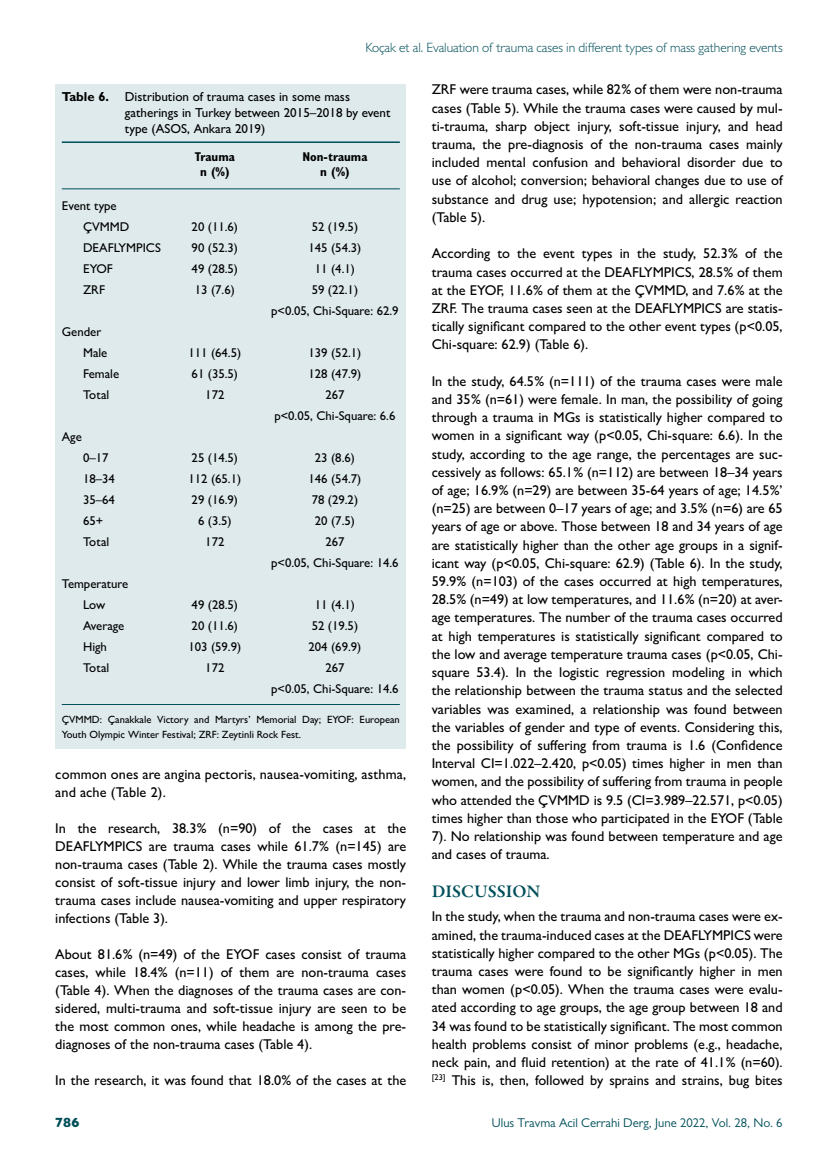
<style>
.page{position:relative;width:838px;height:1170px;background:#fff}
.page>*{position:absolute;margin:0;border:0;box-sizing:border-box;transform-origin:0 0}
.t1{font:600 18px "Garamond Premr Pro";color:#004f5a}
.t2{font:500 14.25px/18.1px "Gill Sans MT Pro";color:#000;text-align:justify}
.t3{font:300 13.5px "Gill Sans MT Pro";letter-spacing:-.005em;color:#004f5a}
.t4{font:800 13.5px "Gill Sans MT Pro";color:#004f5a}
.t5{font:500 13.05px/15.6px "Gill Sans MT Pro";color:#000}
.t6{font:500 12.75px/21px "Gill Sans MT Pro";color:#000;text-align:center}
.t7{font:12.75px "Gill Sans MT Pro";color:#004f5a}
.t8{font:700 condensed 12.75px "Gill Sans MT Pro";color:#000}
.t9{font:500 10.5px/15px "Gill Sans MT Pro";color:#000}
.s1{font-weight:700}
</style>
<div class="page">
<div style="left:55px;top:85px;width:351px;height:664px;background:#deeaec"></div>
<hr style="left:62px;top:141px;width:338px;height:2px;background:#004f5a">
<hr style="left:62px;top:188px;width:338px;height:1px;background:#004f5a">
<hr style="left:62px;top:704px;width:338px;height:1px;background:#004f5a">
<p class="t3" style="left:365px;top:39px;width:419px">Koçak et al. Evaluation of trauma cases in different types of mass gathering events</p>
<p class="t5" style="left:125px;top:89px;width:267px;text-indent:-63px"><span class="s1">Table 6.</span> Distribution of trauma cases in some mass gatherings in Turkey between 2015–2018 by event type (ASOS, Ankara 2019)</p>
<p class="t8" style="left:195px;top:149px;width:42px">Trauma</p>
<p class="t8" style="left:302px;top:149px;width:67px">Non-trauma</p>
<p class="t8" style="left:200px;top:164px;width:31px">n (%)</p>
<p class="t8" style="left:320px;top:164px;width:31px">n (%)</p>
<p class="t6" style="left:83px;top:195px;width:48px;text-align:left;text-indent:-21px">Event type<br>ÇVMMD</p>
<p class="t2" style="left:432px;top:80px;width:352px">ZRF were trauma cases, while 82% of them were non-trauma cases (Table 5). While the trauma cases were caused by mul&shy;ti-trauma, sharp object injury, soft-tissue injury, and head trauma, the pre-diagnosis of the non-trauma cases mainly included mental confusion and behavioral disorder due to use of alcohol; conversion; behavioral changes due to use of substance and drug use; hypotension; and allergic reaction (Table 5).</p>
<p class="t2" style="left:432px;top:244px;width:352px">According to the event types in the study, 52.3% of the trauma cases occurred at the DEAFLYMPICS, 28.5% of them at the EYOF, 11.6% of them at the ÇVMMD, and 7.6% at the ZRF. The trauma cases seen at the DEAFLYMPICS are statis&shy;tically significant compared to the other event types (p&lt;0.05, Chi-square: 62.9) (Table 6).</p>
<p class="t2" style="left:432px;top:372px;width:352px">In the study, 64.5% (n=111) of the trauma cases were male and 35% (n=61) were female. In man, the possibility of going through a trauma in MGs is statistically higher compared to women in a significant way (p&lt;0.05, Chi-square: 6.6). In the study, according to the age range, the percentages are suc&shy;cessively as follows: 65.1% (n=112) are between 18–34 years of age; 16.9% (n=29) are between 35-64 years of age; 14.5%’ (n=25) are between 0–17 years of age; and 3.5% (n=6) are 65 years of age or above. Those between 18 and 34 years of age are statistically higher than the other age groups in a signif&shy;icant way (p&lt;0.05, Chi-square: 62.9) (Table 6). In the study, 59.9% (n=103) of the cases occurred at high temperatures, 28.5% (n=49) at low temperatures, and 11.6% (n=20) at aver&shy;age temperatures. The number of the trauma cases occurred at high temperatures is statistically significant compared to the low and average temperature trauma cases (p&lt;0.05, Chi&shy;square 53.4). In the logistic regression modeling in which the relationship between the trauma status and the selected variables was examined, a relationship was found between the variables of gender and type of events. Considering this, the possibility of suffering from trauma is 1.6 (Confidence Interval CI=1.022–2.420, p&lt;0.05) times higher in men than women, and the possibility of suffering from trauma in people who attended the ÇVMMD is 9.5 (CI=3.989–22.571, p&lt;0.05) times higher than those who participated in the EYOF (Table 7). No relationship was found between temperature and age and cases of trauma.</p>
<p class="t1" style="left:432px;top:880px;width:110px">DISCUSSION</p>
<p class="t2" style="left:432px;top:907px;width:352px">In the study, when the trauma and non-trauma cases were ex&shy;amined, the trauma-induced cases at the DEAFLYMPICS were statistically higher compared to the other MGs (p&lt;0.05). The trauma cases were found to be significantly higher in men than women (p&lt;0.05). When the trauma cases were evalu&shy;ated according to age groups, the age group between 18 and 34 was found to be statistically significant. The most common health problems consist of minor problems (e.g., headache, neck pain, and fluid retention) at the rate of 41.1% (n=60). <sup>[23]</sup> This is, then, followed by sprains and strains, bug bites</p>
<p class="t6" style="left:192px;top:216px;width:48px">20 (11.6)</p>
<p class="t6" style="left:312px;top:216px;width:48px">52 (19.5)</p>
<p class="t6" style="left:83px;top:237px;width:79px">DEAFLYMPICS</p>
<p class="t6" style="left:192px;top:237px;width:48px">90 (52.3)</p>
<p class="t6" style="left:308px;top:237px;width:54px">145 (54.3)</p>
<p class="t6" style="left:83px;top:258px;width:31px">EYOF</p>
<p class="t6" style="left:192px;top:258px;width:48px">49 (28.5)</p>
<p class="t6" style="left:315px;top:258px;width:42px">11 (4.1)</p>
<p class="t6" style="left:83px;top:279px;width:23px">ZRF</p>
<p class="t6" style="left:195px;top:279px;width:42px">13 (7.6)</p>
<p class="t6" style="left:271px;top:279px;width:129px">59 (22.1)<br>p&lt;0.05, Chi-Square: 62.9</p>
<p class="t6" style="left:83px;top:321px;width:26px;text-align:left;text-indent:-21px">Gender<br>Male</p>
<p class="t6" style="left:188px;top:342px;width:54px">111 (64.5)</p>
<p class="t6" style="left:308px;top:342px;width:54px">139 (52.1)</p>
<p class="t6" style="left:83px;top:363px;width:38px">Female</p>
<p class="t6" style="left:192px;top:363px;width:48px">61 (35.5)</p>
<p class="t6" style="left:308px;top:363px;width:54px">128 (47.9)</p>
<p class="t6" style="left:83px;top:384px;width:28px">Total</p>
<p class="t6" style="left:205px;top:384px;width:21px">172</p>
<p class="t6" style="left:274px;top:384px;width:122px">267<br>p&lt;0.05, Chi-Square: 6.6</p>
<p class="t6" style="left:62px;top:426px;width:22px">Age</p>
<p class="t6" style="left:83px;top:447px;width:27px">0–17</p>
<p class="t6" style="left:192px;top:447px;width:48px">25 (14.5)</p>
<p class="t6" style="left:315px;top:447px;width:42px">23 (8.6)</p>
<p class="t6" style="left:83px;top:468px;width:33px">18–34</p>
<p class="t6" style="left:188px;top:468px;width:54px">112 (65.1)</p>
<p class="t6" style="left:308px;top:468px;width:54px">146 (54.7)</p>
<p class="t6" style="left:83px;top:489px;width:33px">35–64</p>
<p class="t6" style="left:192px;top:489px;width:48px">29 (16.9)</p>
<p class="t6" style="left:312px;top:489px;width:48px">78 (29.2)</p>
<p class="t6" style="left:83px;top:510px;width:22px">65+</p>
<p class="t6" style="left:198px;top:510px;width:35px">6 (3.5)</p>
<p class="t6" style="left:315px;top:510px;width:42px">20 (7.5)</p>
<p class="t6" style="left:83px;top:531px;width:28px">Total</p>
<p class="t6" style="left:205px;top:531px;width:21px">172</p>
<p class="t6" style="left:271px;top:531px;width:129px">267<br>p&lt;0.05, Chi-Square: 14.6</p>
<p class="t6" style="left:62px;top:573px;width:68px">Temperature<br>Low</p>
<p class="t6" style="left:192px;top:594px;width:48px">49 (28.5)</p>
<p class="t6" style="left:315px;top:594px;width:42px">11 (4.1)</p>
<p class="t6" style="left:83px;top:615px;width:43px">Average</p>
<p class="t6" style="left:192px;top:615px;width:48px">20 (11.6)</p>
<p class="t6" style="left:312px;top:615px;width:48px">52 (19.5)</p>
<p class="t6" style="left:83px;top:636px;width:25px">High</p>
<p class="t6" style="left:188px;top:636px;width:54px">103 (59.9)</p>
<p class="t6" style="left:308px;top:636px;width:54px">204 (69.9)</p>
<p class="t6" style="left:83px;top:657px;width:28px">Total</p>
<p class="t6" style="left:205px;top:657px;width:21px">172</p>
<p class="t6" style="left:271px;top:657px;width:129px">267<br>p&lt;0.05, Chi-Square: 14.6</p>
<p class="t9" style="left:62px;top:711px;width:339px">ÇVMMD: Çanakkale Victory and Martyrs’ Memorial Day; EYOF: European<br>Youth Olympic Winter Festival; ZRF: Zeytinli Rock Fest.</p>
<p class="t2" style="left:55px;top:765px;width:352px">common ones are angina pectoris, nausea-vomiting, asthma, and ache (Table 2).</p>
<p class="t2" style="left:55px;top:819px;width:352px">In the research, 38.3% (n=90) of the cases at the DEAFLYMPICS are trauma cases while 61.7% (n=145) are non-trauma cases (Table 2). While the trauma cases mostly consist of soft-tissue injury and lower limb injury, the non&shy;trauma cases include nausea-vomiting and upper respiratory infections (Table 3).</p>
<p class="t2" style="left:55px;top:945px;width:352px">About 81.6% (n=49) of the EYOF cases consist of trauma cases, while 18.4% (n=11) of them are non-trauma cases (Table 4). When the diagnoses of the trauma cases are con&shy;sidered, multi-trauma and soft-tissue injury are seen to be the most common ones, while headache is among the pre&shy;diagnoses of the non-trauma cases (Table 4).</p>
<p class="t2" style="left:55px;top:1071px;width:352px">In the research, it was found that 18.0% of the cases at the</p>
<p class="t4" style="left:55px;top:1114px;width:26px">786</p>
<p class="t7" style="left:492px;top:1115px;width:292px">Ulus Travma Acil Cerrahi Derg, June 2022, Vol. 28, No. 6</p>
</div>
